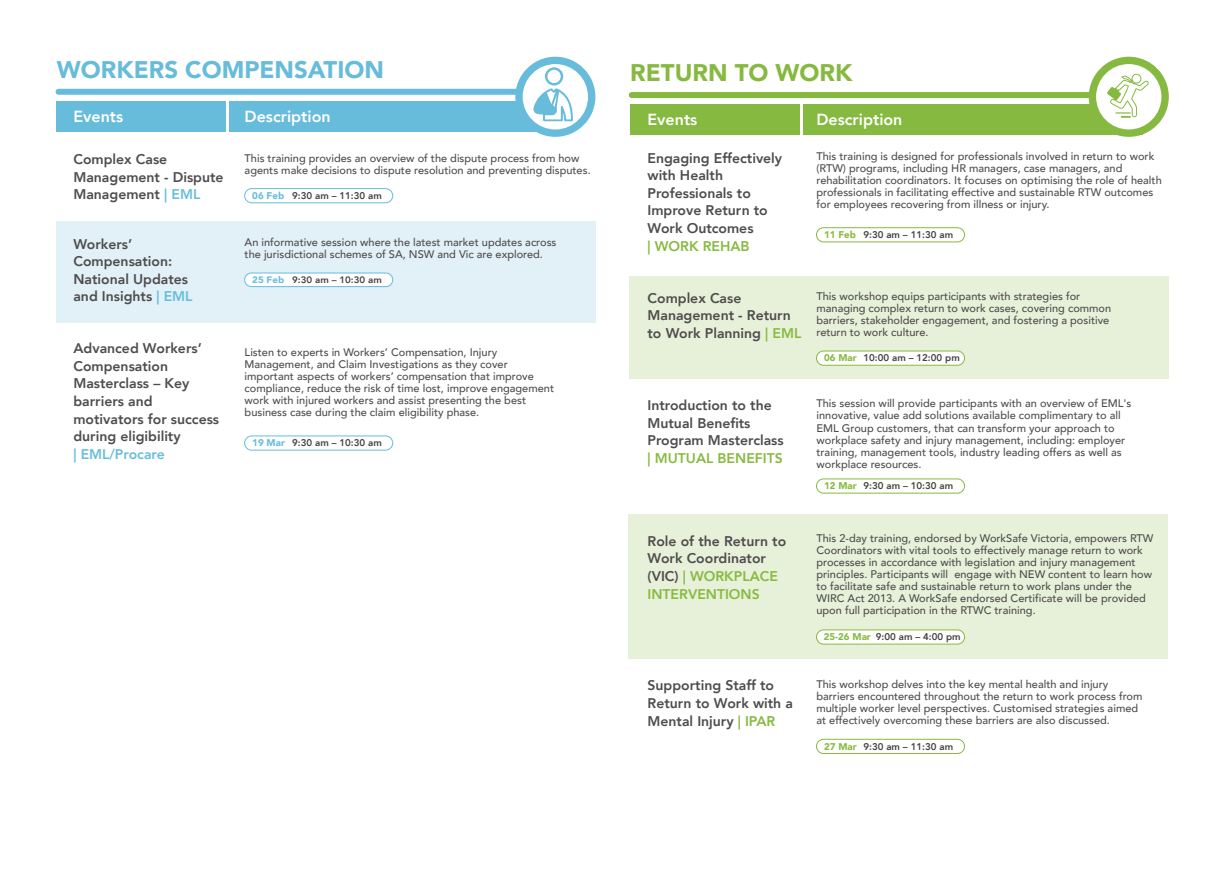
<style>
.page{position:relative;width:1225px;height:874px;background:#fff}
.page>*{position:absolute;margin:0;border:0;box-sizing:border-box;transform-origin:0 0}
.t1{font:900 24px "Avenir";color:#67bcdb}
.t2{font:900 24px "Avenir";color:#86b940}
.t3{font:800 16px "Avenir";color:#fff}
.t4{font:800 14px/17.6px "Avenir";color:#4f4c4d}
.t5{font:800 14px "Avenir";color:#87ba40}
.t6{font:800 14px "Avenir";color:#67bddc}
.t7{font:500 11px/12px "Avenir";color:#4f4c4d}
.t8{font:800 9.8px "Avenir";color:#454142}
.t9{font:800 9.4px "Avenir";color:#454142;scale:1.04 1}
.s1{color:#67bddc}
.s2{font-weight:900;color:#67bddc}
.s3{font-weight:900;color:#87ba40}
.s4{color:#87ba40}
</style>
<div class="page">
<div style="left:628px;top:514px;width:540px;height:144px;background:#e7f1d9"></div>
<div style="left:629px;top:275px;width:539px;height:103px;background:#e7f1d9"></div>
<div style="left:632px;top:92px;width:498px;height:6px;background:#86b940"></div>
<div style="left:802px;top:104px;width:340px;height:31px;background:#86b940"></div>
<div style="left:630px;top:104px;width:169px;height:31px;background:#86b940"></div>
<div style="left:1088px;top:57px;width:80px;height:80px;background:#86b940;border-radius:50%"></div>
<div style="left:1096px;top:64px;width:65px;height:65px;background:#fff;border-radius:50%"></div>
<svg style="left:1107px;top:73px;width:41px;height:45px"></svg>
<div style="left:58px;top:89px;width:520px;height:6px;background:#67bcdb"></div>
<div style="left:229px;top:101px;width:337px;height:30px;background:#67bcdb"></div>
<div style="left:56px;top:101px;width:169px;height:30px;background:#67bcdb"></div>
<div style="left:515px;top:57px;width:80px;height:80px;background:#67bcdb;border-radius:50%"></div>
<div style="left:522px;top:64px;width:66px;height:65px;background:#fff;border-radius:50%"></div>
<svg style="left:532px;top:67px;width:41px;height:54px"></svg>
<div style="left:56px;top:221px;width:539px;height:102px;background:#e1f1f7"></div>
<div style="left:245px;top:273px;width:148px;height:13px;background:#fff;border-radius:7px"></div>
<div style="left:244px;top:272px;width:149px;height:15px;border:1px solid #66bddc;border-radius:7px"></div>
<div style="left:244px;top:435px;width:149px;height:15px;border:1px solid #66bddc;border-radius:7px"></div>
<div style="left:244px;top:188px;width:149px;height:15px;border:1px solid #66bddc;border-radius:7px"></div>
<div style="left:816px;top:478px;width:149px;height:15px;border:1px solid #87bb41;border-radius:7px"></div>
<div style="left:816px;top:351px;width:148px;height:14px;background:#fff;border-radius:7px"></div>
<div style="left:816px;top:350px;width:149px;height:15px;border:1px solid #87bb41;border-radius:7px"></div>
<div style="left:816px;top:738px;width:149px;height:15px;border:1px solid #87bb41;border-radius:7px"></div>
<div style="left:816px;top:227px;width:149px;height:15px;border:1px solid #87bb41;border-radius:7px"></div>
<div style="left:816px;top:629px;width:148px;height:14px;background:#fff;border-radius:7px"></div>
<div style="left:816px;top:629px;width:149px;height:15px;border:1px solid #87bb41;border-radius:7px"></div>
<h1 class="t1" style="left:57px;top:49px;width:329px">WORKERS COMPENSATION</h1>
<h2 class="t3" style="left:73px;top:103px;width:51px">Events</h2>
<h2 class="t3" style="left:245px;top:103px;width:87px">Description</h2>
<p class="t4" style="left:73px;top:150px;width:152px">Complex Case<br>Management - Dispute<br>Management <span class="s1">| EML</span></p>
<p class="t7" style="left:245px;top:152px;width:347px">This training provides an overview of the dispute process from how agents make decisions to dispute resolution and preventing disputes.</p>
<p class="t8" style="left:252px;top:188px;width:131px"><span class="s2">06 Feb</span> 9:30 am – 11:30 am</p>
<p class="t4" style="left:73px;top:235px;width:121px">Workers’<br>Compensation:<br>National Updates and Insights <span class="s1">| EML</span></p>
<p class="t7" style="left:245px;top:235px;width:313px">An informative session where the latest market updates across the jurisdictional schemes of SA, NSW and Vic are explored.</p>
<p class="t9" style="left:252px;top:272px;width:126px"><span class="s2">25 Feb</span> 9:30 am – 10:30 am</p>
<p class="t4" style="left:73px;top:339px;width:147px">Advanced Workers’<br>Compensation<br>Masterclass – Key barriers and motivators for success during eligibility</p>
<p class="t6" style="left:73px;top:443px;width:93px">| EML/Procare</p>
<p class="t7" style="left:245px;top:346px;width:311px">Listen to experts in Workers’ Compensation, Injury Management, and Claim Investigations as they cover important aspects of workers’ compensation that improve compliance, reduce the risk of time lost, improve engagement work with injured workers and assist presenting the best business case during the claim eligibility phase.</p>
<p class="t8" style="left:252px;top:435px;width:131px"><span class="s2">19 Mar</span> 9:30 am – 10:30 am</p>
<h1 class="t2" style="left:630px;top:52px;width:224px">RETURN TO WORK</h1>
<h2 class="t3" style="left:647px;top:107px;width:51px">Events</h2>
<h2 class="t3" style="left:816px;top:107px;width:87px">Description</h2>
<p class="t4" style="left:647px;top:149px;width:136px">Engaging Effectively with Health<br>Professionals to<br>Improve Return to<br>Work Outcomes</p>
<p class="t5" style="left:647px;top:235px;width:104px">| WORK REHAB</p>
<p class="t7" style="left:816px;top:149px;width:347px">This training is designed for professionals involved in return to work (RTW) programs, including HR managers, case managers, and rehabilitation coordinators. It focuses on optimising the role of health professionals in facilitating effective and sustainable RTW outcomes for employees recovering from illness or injury.</p>
<p class="t8" style="left:824px;top:227px;width:131px"><span class="s3">11 Feb</span> 9:30 am – 11:30 am</p>
<p class="t4" style="left:647px;top:289px;width:155px">Complex Case<br>Management - Return to Work Planning <span class="s4">| EML</span></p>
<p class="t7" style="left:816px;top:289px;width:296px">This workshop equips participants with strategies for managing complex return to work cases, covering common barriers, stakeholder engagement, and fostering a positive return to work culture.</p>
<p class="t4" style="left:647px;top:396px;width:138px">Introduction to the<br>Mutual Benefits<br>Program Masterclass</p>
<p class="t5" style="left:647px;top:447px;width:137px">| MUTUAL BENEFITS</p>
<p class="t8" style="left:824px;top:350px;width:137px"><span class="s3">06 Mar</span> 10:00 am – 12:00 pm</p>
<p class="t7" style="left:816px;top:397px;width:316px">This session will provide participants with an overview of EML's innovative, value add solutions available complimentary to all EML Group customers, that can transform your approach to workplace safety and injury management, including: employer training, management tools, industry leading offers as well as workplace resources.</p>
<p class="t8" style="left:824px;top:478px;width:131px"><span class="s3">12 Mar</span> 9:30 am – 10:30 am</p>
<p class="t4" style="left:647px;top:531px;width:140px">Role of the Return to<br>Work Coordinator (VIC) <span class="s4">| WORKPLACE<br>INTERVENTIONS</span></p>
<p class="t7" style="left:816px;top:531px;width:338px">This 2-day training, endorsed by WorkSafe Victoria, empowers RTW Coordinators with vital tools to effectively manage return to work processes in accordance with legislation and injury management principles. Participants will engage with NEW content to learn how to facilitate safe and sustainable return to work plans under the WIRC Act 2013. A WorkSafe endorsed Certificate will be provided upon full participation in the RTWC training.</p>
<p class="t8" style="left:823px;top:628px;width:138px"><span class="s3">25-26 Mar</span> 9:00 am – 4:00 pm</p>
<p class="t4" style="left:647px;top:676px;width:147px">Supporting Staff to<br>Return to Work with a<br>Mental Injury <span class="s4">| IPAR</span></p>
<p class="t7" style="left:816px;top:677px;width:327px">This workshop delves into the key mental health and injury barriers encountered throughout the return to work process from multiple worker level perspectives. Customised strategies aimed at effectively overcoming these barriers are also discussed.</p>
<p class="t8" style="left:824px;top:738px;width:131px"><span class="s3">27 Mar</span> 9:30 am – 11:30 am</p>
</div>
